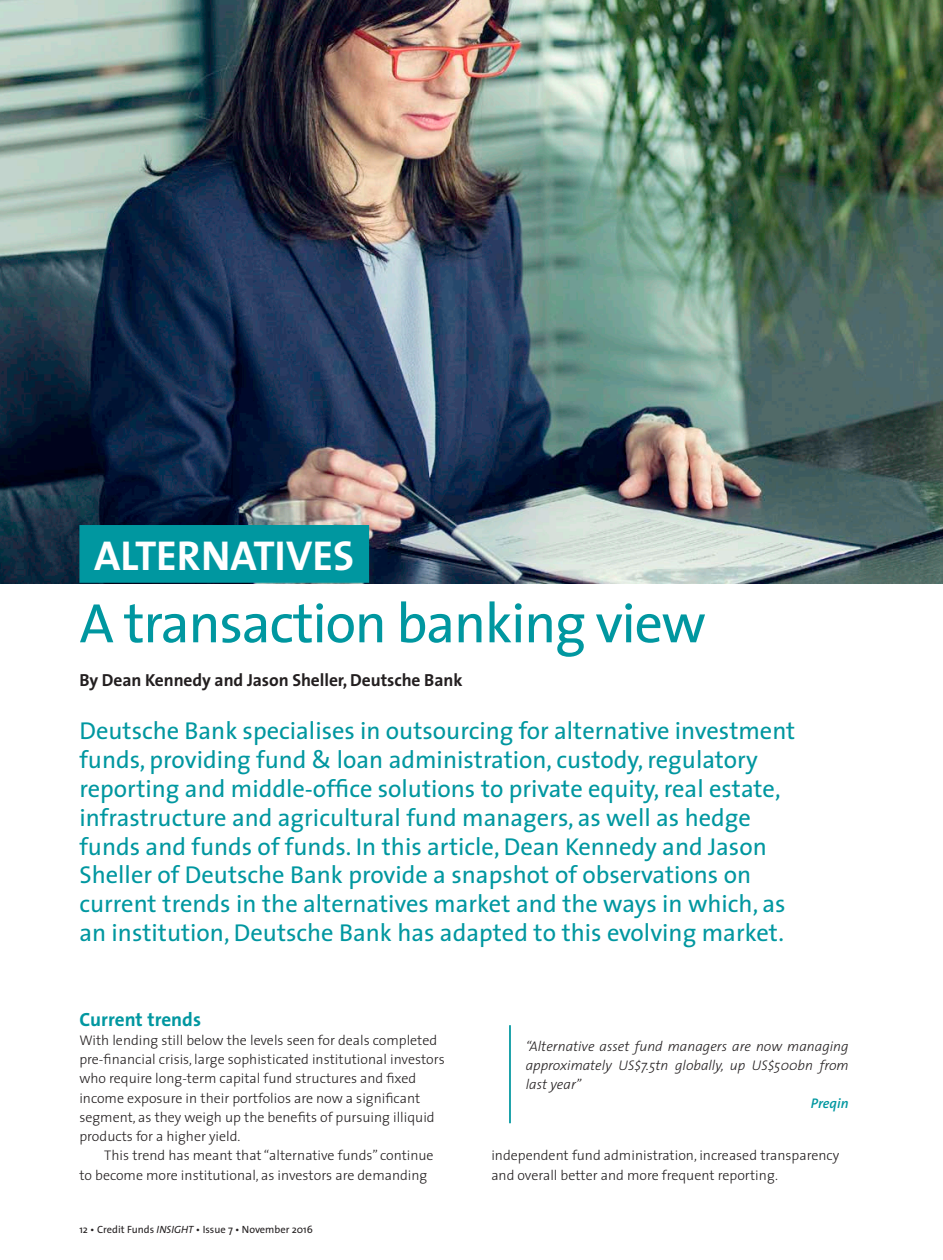
<style>
.page{position:relative;width:943px;height:1260px;background:#fff}
.page>*{position:absolute;margin:0;border:0;box-sizing:border-box;transform-origin:0 0}
.t1{font:56px "The Sans";letter-spacing:-.025em;color:#0097a0}
.MAIN_TITLE-_CAPS{font:700 42px "The Sans";color:#fff}
.Intro_paragraph{font:24.5px/28.9px "The Sans";color:#0097a0}
.Subtitle{font:700 19.25px "The Sans";color:#0097a0}
.AUTHOR{font:700 17.5px "The Sans";letter-spacing:-.005em;color:#231f20}
.Body_text__first_par{font:300 14px/19.2px "The Sans";color:#231f20}
.Body_text{font:300 14px/19.2px "The Sans";color:#231f20}
.Body_text__first_par-2{font:italic 300 14px/19.2px "The Sans";color:#231f20;text-align:justify}
.Quotes{font:italic 600 14px "The Sans";color:#0097a0}
.t2{font:10.5px "The Sans";color:#231f20}
.s1{font-style:italic}
</style>
<div class="page">
<img style="left:0;top:0;width:943px;height:583px">
<div style="left:79px;top:525px;width:290px;height:58px;background:#0097a0"></div>
<hr style="left:509px;top:1025px;width:2px;height:98px;background:#0097a0">
<p class="MAIN_TITLE-_CAPS" style="left:94px;top:529px;width:261px">ALTERNATIVES</p>
<p class="t1" style="left:79px;top:587px;width:628px">A transaction banking view</p>
<p class="AUTHOR" style="left:79px;top:669px;width:384px">By Dean Kennedy and Jason Sheller, Deutsche Bank</p>
<p class="Intro_paragraph" style="left:79px;top:717px;width:717px">Deutsche Bank specialises in outsourcing for alternative investment funds, providing fund &amp; loan administration, custody, regulatory reporting and middle-office solutions to private equity, real estate, infrastructure and agricultural fund managers, as well as hedge funds and funds of funds. In this article, Dean Kennedy and Jason Sheller of Deutsche Bank provide a snapshot of observations on current trends in the alternatives market and the ways in which, as an institution, Deutsche Bank has adapted to this evolving market.</p>
<p class="Subtitle" style="left:79px;top:1007px;width:123px">Current trends</p>
<p class="Body_text__first_par" style="left:79px;top:1031px;width:367px">With lending still below the levels seen for deals completed pre-financial crisis, large sophisticated institutional investors who require long-term capital fund structures and fixed income exposure in their portfolios are now a significant segment, as they weigh up the benefits of pursuing illiquid products for a higher yield.</p>
<p class="Body_text" style="left:79px;top:1146px;width:356px;text-indent:25px">This trend has meant that “alternative funds” continue to become more institutional, as investors are demanding</p>
<p class="t2" style="left:79px;top:1222px;width:235px">12 • Credit Funds <span class="s1">INSIGHT</span> • Issue 7 • November 2016</p>
<p class="Body_text__first_par-2" style="left:525px;top:1036px;width:324px">“Alternative asset fund managers are now managing approximately US$7.5tn globally, up US$500bn from last year”</p>
<p class="Quotes" style="left:810px;top:1095px;width:39px">Preqin</p>
<p class="Body_text" style="left:491px;top:1146px;width:349px">independent fund administration, increased transparency and overall better and more frequent reporting.</p>
</div>
